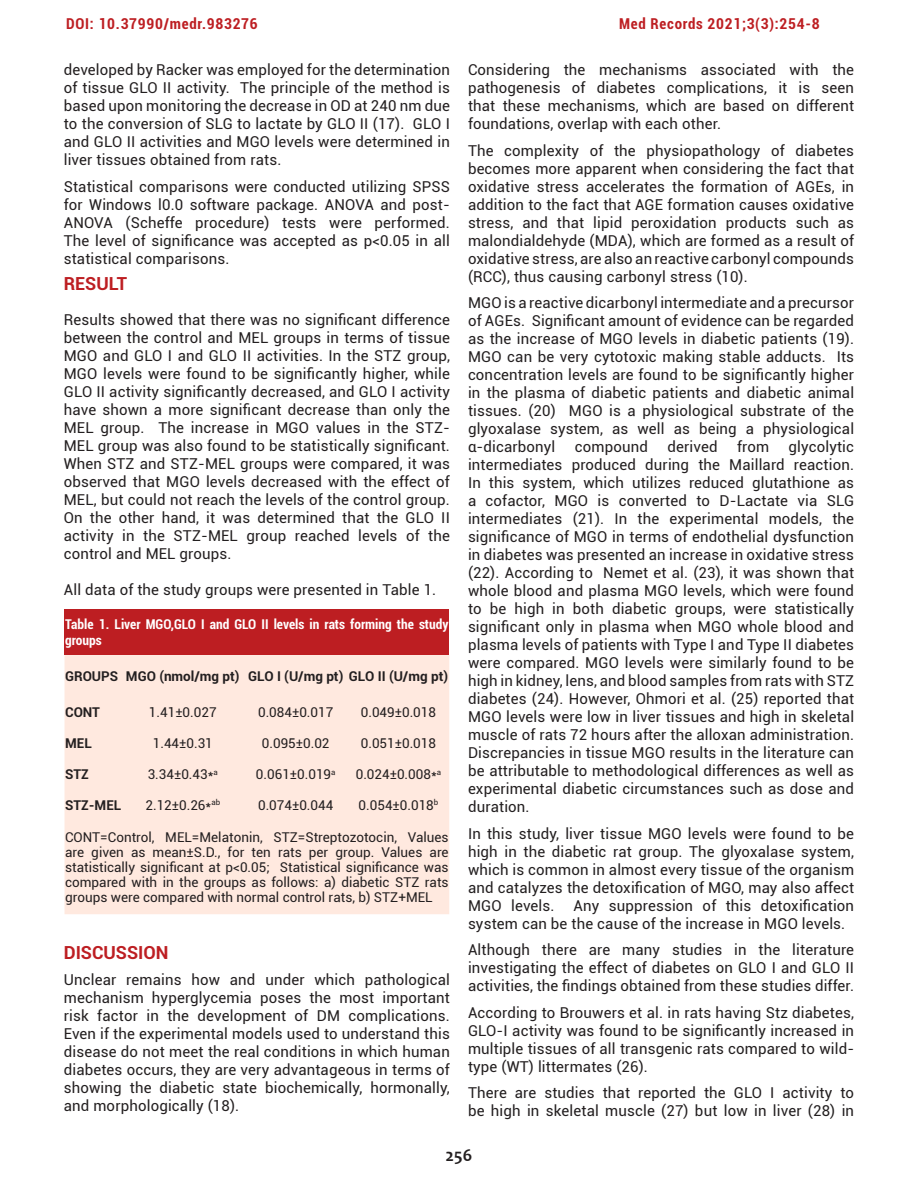
<style>
.page{position:relative;width:918px;height:1188px;background:#fff}
.page>*{position:absolute;margin:0;border:0;box-sizing:border-box;transform-origin:0 0}
.t1{font:700 18px "Roboto";color:#bd1e22}
.t2{font:700 18px "Candara";color:#231f20}
.t3{font:15px/18px "Roboto";letter-spacing:.01em;color:#231f20;text-align:justify}
.t4{font:700 condensed 15px "Roboto";letter-spacing:.05em;color:#bd1e22}
.tablo_içerik{font:13.5px/15px "Roboto";color:#231f20;text-align:justify}
.tablo_içerik-2{font:700 13.5px "Roboto";color:#231f20}
.tablo_başlık{font:700 condensed 13.5px/16.2px "Roboto";color:#fff}
</style>
<div class="page">
<div style="left:65px;top:610px;width:384px;height:45px;background:#bd1e22"></div>
<div style="left:65px;top:655px;width:384px;height:259px;background:#ffe9df"></div>
<p class="t4" style="left:66px;top:13px;width:193px">DOI: 10.37990/medr.983276</p>
<p class="t4" style="left:619px;top:13px;width:202px">Med Records 2021;3(3):254-8</p>
<p class="t3" style="left:64px;top:60px;width:388px">developed by Racker was employed for the determination of tissue GLO II activity. The principle of the method is based upon monitoring the decrease in OD at 240 nm due to the conversion of SLG to lactate by GLO II (17). GLO I and GLO II activities and MGO levels were determined in liver tissues obtained from rats.</p>
<p class="t3" style="left:64px;top:177px;width:388px">Statistical comparisons were conducted utilizing SPSS for Windows l0.0 software package. ANOVA and post-ANOVA (Scheffe procedure) tests were performed.<br>The level of significance was accepted as p&lt;0.05 in all statistical comparisons.</p>
<p class="t1" style="left:64px;top:271px;width:65px">RESULT</p>
<p class="t3" style="left:64px;top:310px;width:388px">Results showed that there was no significant difference between the control and MEL groups in terms of tissue MGO and GLO I and GLO II activities. In the STZ group, MGO levels were found to be significantly higher, while GLO II activity significantly decreased, and GLO I activity have shown a more significant decrease than only the MEL group. The increase in MGO values in the STZ-MEL group was also found to be statistically significant.<br>When STZ and STZ-MEL groups were compared, it was observed that MGO levels decreased with the effect of MEL, but could not reach the levels of the control group.<br>On the other hand, it was determined that the GLO II activity in the STZ-MEL group reached levels of the control and MEL groups.</p>
<p class="t3" style="left:64px;top:580px;width:374px">All data of the study groups were presented in Table 1.</p>
<p class="tablo_başlık" style="left:65px;top:616px;width:385px">Table 1. Liver MGO,GLO I and GLO II levels in rats forming the study groups</p>
<p class="tablo_içerik-2" style="left:65px;top:667px;width:55px">GROUPS</p>
<p class="tablo_içerik-2" style="left:126px;top:667px;width:115px">MGO (nmol/mg pt)</p>
<p class="tablo_içerik-2" style="left:248px;top:667px;width:202px">GLO I (U/mg pt) GLO II (U/mg pt)</p>
<p class="tablo_içerik-2" style="left:65px;top:703px;width:36px">CONT</p>
<p class="tablo_içerik" style="left:149px;top:704px;width:69px">1.41±0.027</p>
<p class="tablo_içerik" style="left:258px;top:704px;width:77px">0.084±0.017</p>
<p class="tablo_içerik" style="left:361px;top:704px;width:77px">0.049±0.018</p>
<p class="tablo_içerik-2" style="left:65px;top:734px;width:28px">MEL</p>
<p class="tablo_içerik" style="left:153px;top:736px;width:62px">1.44±0.31</p>
<p class="tablo_içerik" style="left:262px;top:736px;width:69px">0.095±0.02</p>
<p class="tablo_içerik" style="left:361px;top:736px;width:77px">0.051±0.018</p>
<p class="tablo_içerik-2" style="left:65px;top:765px;width:25px">STZ</p>
<p class="tablo_içerik" style="left:148px;top:766px;width:72px">3.34±0.43*<sup>a</sup></p>
<p class="tablo_içerik" style="left:256px;top:766px;width:81px">0.061±0.019<sup>a</sup></p>
<p class="tablo_içerik" style="left:356px;top:766px;width:87px">0.024±0.008*<sup>a</sup></p>
<p class="tablo_içerik-2" style="left:65px;top:795px;width:58px">STZ-MEL</p>
<p class="tablo_içerik" style="left:145px;top:797px;width:76px">2.12±0.26*<sup>ab</sup></p>
<p class="tablo_içerik" style="left:258px;top:797px;width:77px">0.074±0.044</p>
<p class="tablo_içerik" style="left:359px;top:797px;width:81px">0.054±0.018<sup>b</sup></p>
<p class="tablo_içerik" style="left:65px;top:830px;width:385px">CONT=Control, MEL=Melatonin, STZ=Streptozotocin, Values are given as mean±S.D., for ten rats per group. Values are statistically significant at p&lt;0.05; Statistical significance was compared with in the groups as follows: a) diabetic STZ rats groups were compared with normal control rats, b) STZ+MEL</p>
<p class="t3" style="left:468px;top:60px;width:388px">Considering the mechanisms associated with the pathogenesis of diabetes complications, it is seen that these mechanisms, which are based on different foundations, overlap with each other.</p>
<p class="t3" style="left:468px;top:141px;width:388px">The complexity of the physiopathology of diabetes becomes more apparent when considering the fact that oxidative stress accelerates the formation of AGEs, in addition to the fact that AGE formation causes oxidative stress, and that lipid peroxidation products such as malondialdehyde (MDA), which are formed as a result of oxidative stress, are also an reactive carbonyl compounds (RCC), thus causing carbonyl stress (10).</p>
<p class="t3" style="left:468px;top:293px;width:388px">MGO is a reactive dicarbonyl intermediate and a precursor of AGEs. Significant amount of evidence can be regarded as the increase of MGO levels in diabetic patients (19).<br>MGO can be very cytotoxic making stable adducts. Its concentration levels are found to be significantly higher in the plasma of diabetic patients and diabetic animal tissues. (20) MGO is a physiological substrate of the glyoxalase system, as well as being a physiological α-dicarbonyl</p>
<p class="t3" style="left:575px;top:437px;width:75px">compound</p>
<p class="t3" style="left:667px;top:437px;width:52px">derived</p>
<p class="t3" style="left:737px;top:437px;width:34px">from</p>
<p class="t3" style="left:468px;top:437px;width:388px;text-indent:321px">glycolytic intermediates produced during the Maillard reaction.<br>In this system, which utilizes reduced glutathione as a cofactor, MGO is converted to D-Lactate via SLG intermediates (21). In the experimental models, the significance of MGO in terms of endothelial dysfunction in diabetes was presented an increase in oxidative stress (22). According to Nemet et al. (23), it was shown that whole blood and plasma MGO levels, which were found to be high in both diabetic groups, were statistically significant only in plasma when MGO whole blood and plasma levels of patients with Type I and Type II diabetes were compared. MGO levels were similarly found to be high in kidney, lens, and blood samples from rats with STZ diabetes (24). However, Ohmori et al. (25) reported that MGO levels were low in liver tissues and high in skeletal muscle of rats 72 hours after the alloxan administration.<br>Discrepancies in tissue MGO results in the literature can be attributable to methodological differences as well as experimental diabetic circumstances such as dose and duration.</p>
<p class="t3" style="left:468px;top:824px;width:388px">In this study, liver tissue MGO levels were found to be high in the diabetic rat group. The glyoxalase system, which is common in almost every tissue of the organism and catalyzes the detoxification of MGO, may also affect MGO levels.</p>
<p class="t3" style="left:468px;top:896px;width:388px;text-indent:105px">Any suppression of this detoxification system can be the cause of the increase in MGO levels.</p>
<p class="t3" style="left:468px;top:940px;width:388px">Although there are many studies in the literature investigating the effect of diabetes on GLO I and GLO II activities, the findings obtained from these studies differ.</p>
<p class="t3" style="left:468px;top:1003px;width:388px">According to Brouwers et al. in rats having Stz diabetes, GLO-I activity was found to be significantly increased in multiple tissues of all transgenic rats compared to wild&shy;type (WT) littermates (26).</p>
<p class="t3" style="left:468px;top:1083px;width:388px">There are studies that reported the GLO I activity to be high in skeletal muscle (27) but low in liver (28) in</p>
<p class="t1" style="left:64px;top:940px;width:106px">DISCUSSION</p>
<p class="t3" style="left:64px;top:970px;width:388px">Unclear remains how and under which pathological mechanism hyperglycemia poses the most important risk factor in the development of DM complications.<br>Even if the experimental models used to understand this disease do not meet the real conditions in which human diabetes occurs, they are very advantageous in terms of showing the diabetic state biochemically, hormonally, and morphologically (18).</p>
<p class="t2" style="left:446px;top:1143px;width:28px">256</p>
</div>
